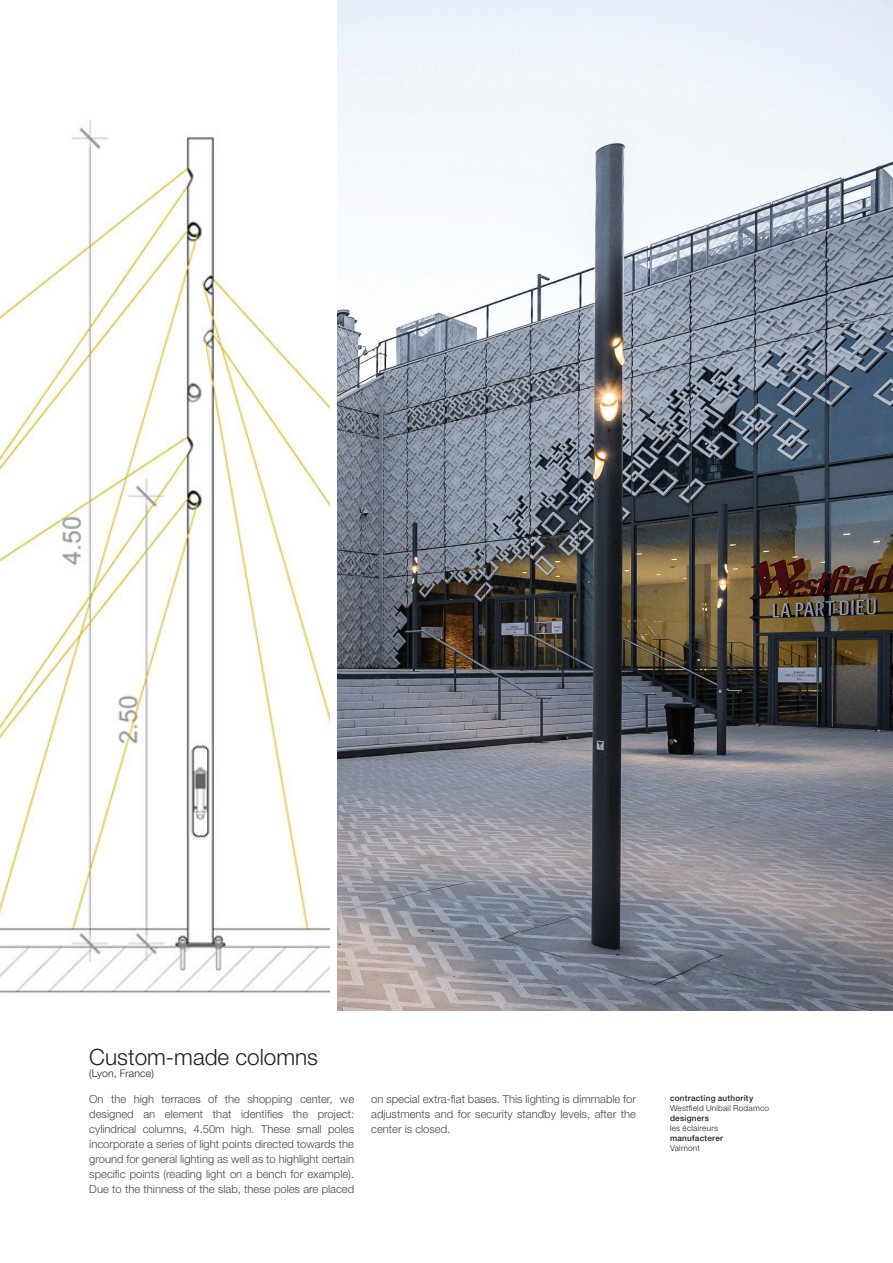
<style>
.page{position:relative;width:893px;height:1263px;background:#fff}
.page>*{position:absolute;margin:0;border:0;box-sizing:border-box;transform-origin:0 0}
.t1{font:300 22.5px "Helvetica Neue LT Std";color:#231f20}
.t2{font:300 11.25px/15px "Helvetica Neue LT Std";color:#464748;text-align:justify}
.t3{font:300 10.5px "Helvetica Neue LT Std";letter-spacing:.015em;color:#231f20}
.t4{font:300 8.25px "Helvetica Neue LT Std";letter-spacing:.025em;color:#231f20}
.t5{font:500 8.25px "Helvetica Neue LT Std";letter-spacing:.025em;color:#231f20}
</style>
<div class="page">
<img style="left:337px;top:0;width:556px;height:1010px">
<img style="left:0;top:120px;width:330px;height:874px">
<h1 class="t1" style="left:89px;top:1043px;width:230px">Custom-made colomns</h1>
<p class="t3" style="left:89px;top:1067px;width:66px">(Lyon, France)</p>
<p class="t2" style="left:89px;top:1091px;width:266px">On the high terraces of the shopping center, we designed an element that identifies the project: cylindrical columns, 4.50m high. These small poles incorporate a series of light points directed towards the ground for general lighting as well as to highlight certain specific points (reading light on a bench for example).<br>Due to the thinness of the slab, these poles are placed</p>
<p class="t2" style="left:371px;top:1091px;width:266px">on special extra-flat bases. This lighting is dimmable for adjustments and for security standby levels, after the center is closed.</p>
<p class="t5" style="left:670px;top:1093px;width:85px">contracting authority</p>
<p class="t4" style="left:670px;top:1103px;width:101px">Westfield Unibail Rodamco</p>
<p class="t5" style="left:670px;top:1113px;width:41px">designers</p>
<p class="t4" style="left:670px;top:1123px;width:50px">les éclaireurs</p>
<p class="t5" style="left:670px;top:1133px;width:55px">manufacterer</p>
<p class="t4" style="left:670px;top:1143px;width:31px">Valmont</p>
</div>
